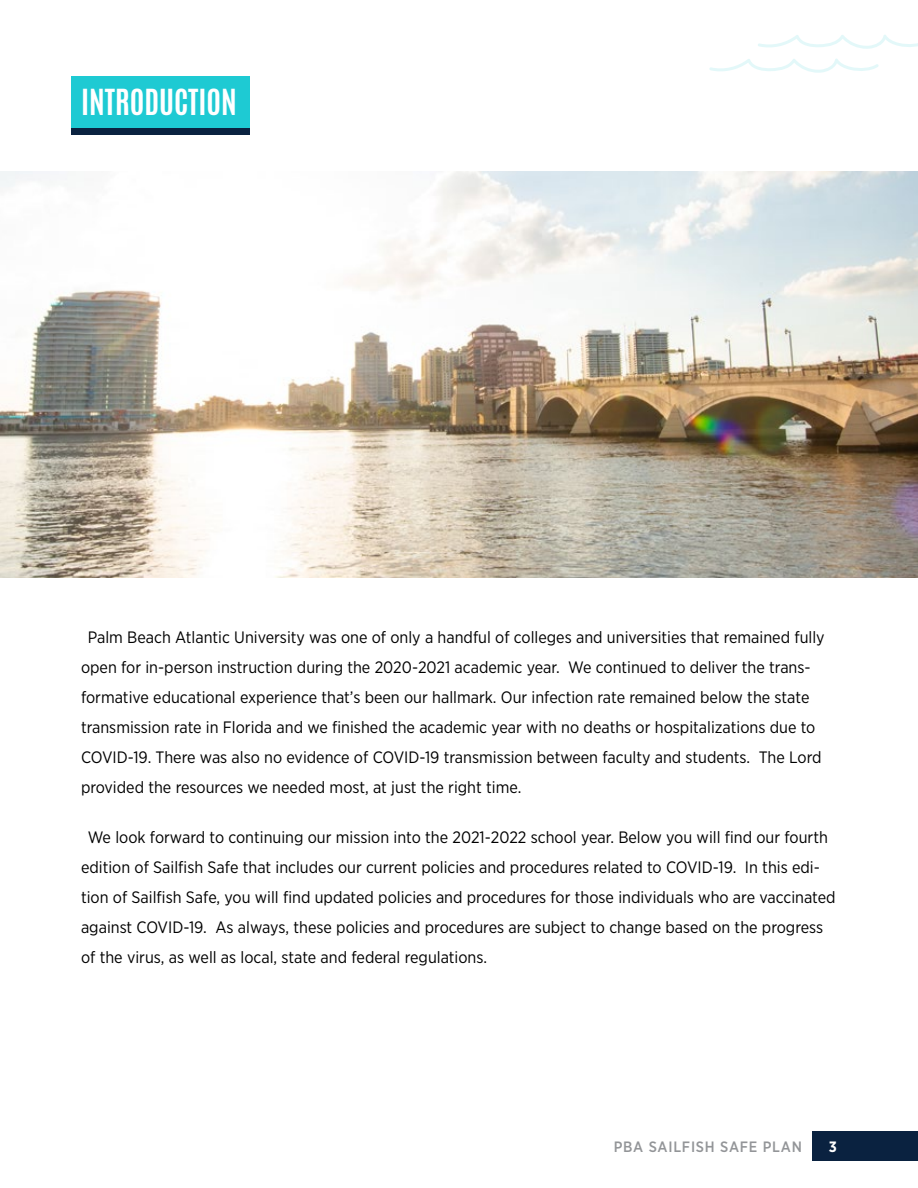
<style>
.page{position:relative;width:918px;height:1188px;background:#fff}
.page>*{position:absolute;margin:0;border:0;box-sizing:border-box;transform-origin:0 0}
.t1{font:700 30px "Antonio";color:#fff}
.t2{font:16.5px/30px "Gotham Narrow";color:#000}
.t3{font:500 15px "Gotham Narrow";letter-spacing:.05em;color:#939598}
.t4{font:700 15px "Gotham Narrow";color:#fff}
</style>
<div class="page">
<div style="left:812px;top:1131px;width:106px;height:30px;background:#0a2240"></div>
<svg style="left:709px;top:58px;width:170px;height:15px"></svg>
<svg style="left:758px;top:35px;width:160px;height:14px"></svg>
<div style="left:71px;top:76px;width:178px;height:52px;background:#1ecad3"></div>
<div style="left:71px;top:128px;width:178px;height:7px;background:#0a2240"></div>
<img style="left:0;top:172px;width:918px;height:406px">
<h1 class="t1" style="left:81px;top:80px;width:157px">INTRODUCTION</h1>
<p class="t2" style="left:81px;top:622px;width:745px;text-indent:7px">Palm Beach Atlantic University was one of only a handful of colleges and universities that remained fully open for in-person instruction during the 2020-2021 academic year. We continued to deliver the trans&shy;formative educational experience that’s been our hallmark. Our infection rate remained below the state transmission rate in Florida and we finished the academic year with no deaths or hospitalizations due to COVID-19. There was also no evidence of COVID-19 transmission between faculty and students. The Lord provided the resources we needed most, at just the right time.</p>
<p class="t2" style="left:81px;top:822px;width:756px;text-indent:7px">We look forward to continuing our mission into the 2021-2022 school year. Below you will find our fourth edition of Sailfish Safe that includes our current policies and procedures related to COVID-19. In this edi&shy;tion of Sailfish Safe, you will find updated policies and procedures for those individuals who are vaccinated against COVID-19. As always, these policies and procedures are subject to change based on the progress of the virus, as well as local, state and federal regulations.</p>
<p class="t3" style="left:614px;top:1137px;width:190px">PBA SAILFISH SAFE PLAN</p>
<p class="t4" style="left:829px;top:1137px;width:10px">3</p>
</div>
